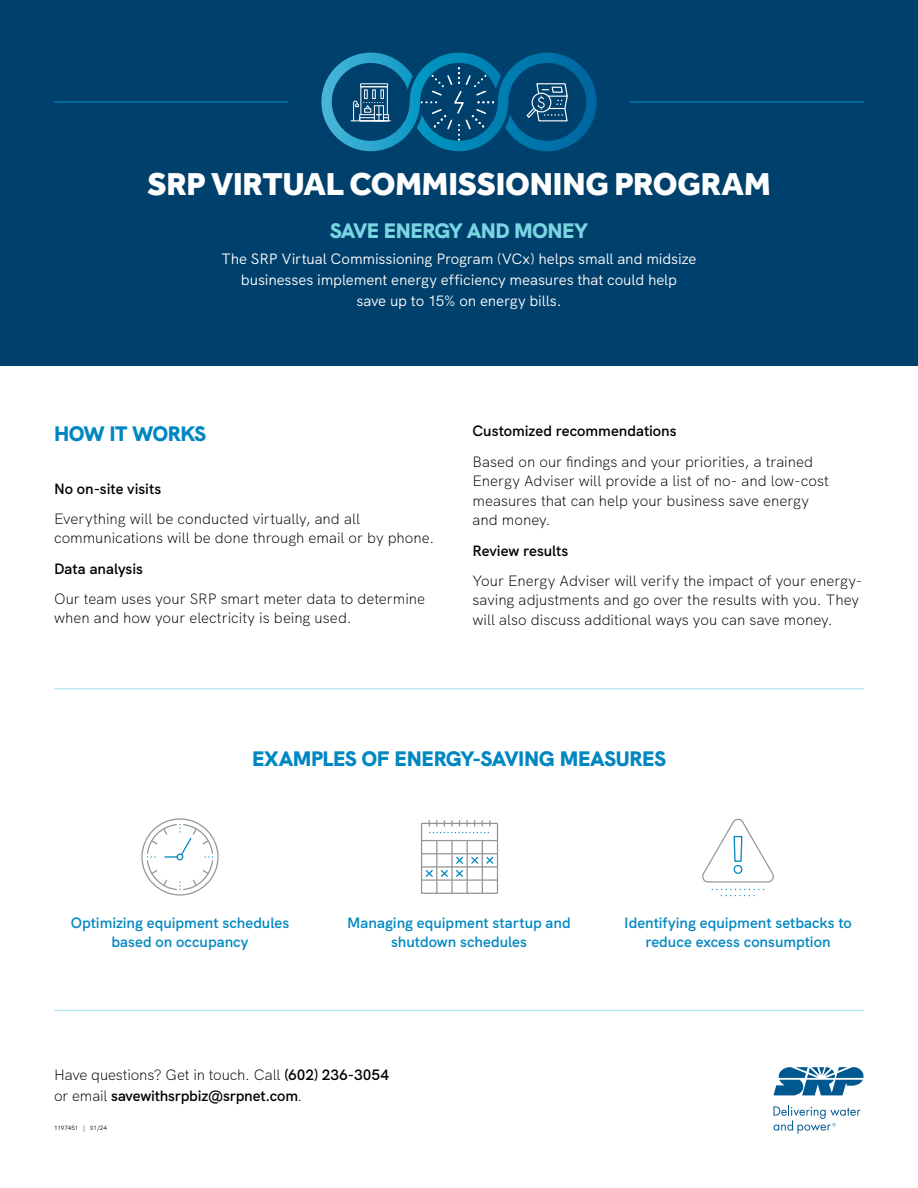
<style>
.page{position:relative;width:918px;height:1188px;background:#fff}
.page>*{position:absolute;margin:0;border:0;box-sizing:border-box;transform-origin:0 0}
.t1{font:800 32.55px "Effra";letter-spacing:-.005em;color:#fff}
.t2{font:900 21px "SRP Sans";letter-spacing:-.01em;color:#0087c1}
.t3{font:900 21px "SRP Sans";letter-spacing:-.02em;color:#79d5e1}
.t4{font:300 15px/19.5px "SRP Sans";color:#000}
.t5{font:600 15px/19.5px "SRP Sans";color:#0087c1;text-align:center}
.t6{font:600 15px/21px "SRP Sans";letter-spacing:-.005em;color:#000}
.t7{font:15px/21px "SRP Sans";letter-spacing:-.01em;color:#fff;text-align:center}
.t8{font:6.15px "SRP Sans";color:#000}
.s1{font-weight:300}
</style>
<div class="page">
<div style="left:0;top:0;width:918px;height:366px;background:#00406c"></div>
<hr style="left:55px;top:101px;width:233px;height:1px;background:#0087c1">
<hr style="left:630px;top:101px;width:233px;height:1px;background:#0087c1">
<img style="left:321px;top:53px;width:96px;height:98px">
<img style="left:417px;top:53px;width:180px;height:98px">
<div style="left:141px;top:818px;width:78px;height:78px;border:1px solid #959696;border-radius:50%"></div>
<svg style="left:146px;top:823px;width:68px;height:68px"></svg>
<svg style="left:430px;top:832px;width:59px;height:1px"></svg>
<div style="left:421px;top:823px;width:77px;height:71px;border:1px solid #949595"></div>
<hr style="left:422px;top:840px;width:75px;height:1px;background:#949595">
<hr style="left:422px;top:853px;width:75px;height:1px;background:#949595">
<hr style="left:422px;top:866px;width:75px;height:2px;background:#949595">
<hr style="left:422px;top:879px;width:75px;height:2px;background:#949595">
<hr style="left:436px;top:841px;width:1px;height:52px;background:#949595">
<hr style="left:451px;top:841px;width:2px;height:52px;background:#949595">
<hr style="left:467px;top:841px;width:1px;height:52px;background:#949595">
<hr style="left:482px;top:841px;width:1px;height:52px;background:#949595">
<svg style="left:471px;top:856px;width:8px;height:8px"></svg>
<svg style="left:486px;top:856px;width:8px;height:8px"></svg>
<svg style="left:425px;top:870px;width:8px;height:7px"></svg>
<svg style="left:441px;top:870px;width:7px;height:7px"></svg>
<svg style="left:455px;top:856px;width:9px;height:21px"></svg>
<svg style="left:702px;top:818px;width:72px;height:65px"></svg>
<svg style="left:712px;top:889px;width:52px;height:7px"></svg>
<svg style="left:773px;top:1067px;width:91px;height:28px"></svg>
<svg style="left:773px;top:1106px;width:87px;height:28px"></svg>
<hr style="left:55px;top:688px;width:808px;height:1px;background:#b1e2f0">
<hr style="left:55px;top:1010px;width:808px;height:1px;background:#b1e2f0">
<h1 class="t1" style="left:147px;top:165px;width:625px">SRP VIRTUAL COMMISSIONING PROGRAM</h1>
<h2 class="t3" style="left:330px;top:215px;width:259px">SAVE ENERGY AND MONEY</h2>
<p class="t7" style="left:222px;top:247px;width:476px">The SRP Virtual Commissioning Program (VCx) helps small and midsize businesses implement energy efficiency measures that could help<br>save up to 15% on energy bills.</p>
<h2 class="t2" style="left:54px;top:417px;width:154px">HOW IT WORKS</h2>
<p class="t6" style="left:54px;top:477px;width:109px">No on-site visits</p>
<p class="t4" style="left:54px;top:508px;width:382px">Everything will be conducted virtually, and all communications will be done through email or by phone.</p>
<p class="t6" style="left:54px;top:557px;width:91px">Data analysis</p>
<p class="t4" style="left:54px;top:588px;width:373px">Our team uses your SRP smart meter data to determine when and how your electricity is being used.</p>
<p class="t6" style="left:472px;top:419px;width:206px">Customized recommendations</p>
<p class="t4" style="left:472px;top:450px;width:358px">Based on our findings and your priorities, a trained Energy Adviser will provide a list of no- and low-cost measures that can help your business save energy and money.</p>
<p class="t6" style="left:472px;top:539px;width:97px">Review results</p>
<p class="t4" style="left:472px;top:570px;width:391px">Your Energy Adviser will verify the impact of your energy&shy;saving adjustments and go over the results with you. They will also discuss additional ways you can save money.</p>
<h2 class="t2" style="left:252px;top:743px;width:415px">EXAMPLES OF ENERGY-SAVING MEASURES</h2>
<p class="t5" style="left:71px;top:912px;width:220px">Optimizing equipment schedules based on occupancy</p>
<p class="t5" style="left:347px;top:912px;width:225px">Managing equipment startup and shutdown schedules</p>
<p class="t5" style="left:624px;top:912px;width:229px">Identifying equipment setbacks to reduce excess consumption</p>
<p class="t6" style="left:54px;top:1063px;width:337px"><span class="s1">Have questions? Get in touch. Call</span> (602) 236-3054 <span class="s1">or email</span> savewithsrpbiz@srpnet.com<span class="s1">.</span></p>
<p class="t8" style="left:54px;top:1123px;width:54px">1197451 | 01/24</p>
</div>
